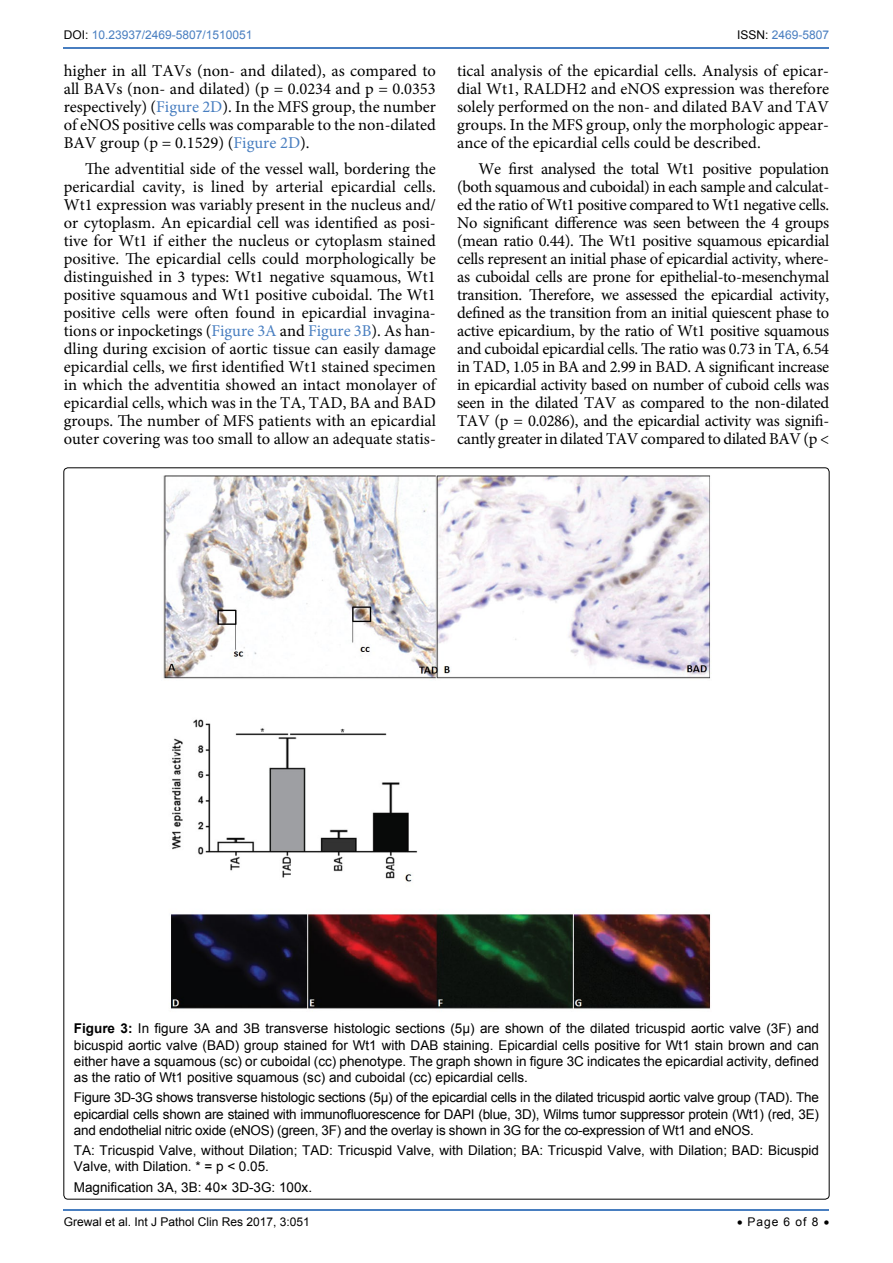
<style>
.page{position:relative;width:893px;height:1263px;background:#fff}
.page>*{position:absolute;margin:0;border:0;box-sizing:border-box;transform-origin:0 0}
.t1{font:16.5px/18px "Minion Pro";color:#000;text-align:justify}
.t2{font:13.5px/16.2px "Arial";color:#000;text-align:justify}
.t3{font:12px "Arial";color:#000}
.t4{font:12px "Arial";color:#487ec0}
.s1{color:#000}
.s2{color:#487ec0}
.s3{font-weight:700}
</style>
<div class="page">
<hr style="left:64px;top:1209px;width:765px;height:2px;background:#487ec0">
<hr style="left:64px;top:47px;width:765px;height:2px;background:#487ec0">
<img style="left:163px;top:475px;width:548px;height:534px">
<p class="t4" style="left:64px;top:27px;width:190px"><span class="s1">DOI:</span> 10.23937/2469-5807/1510051</p>
<p class="t4" style="left:737px;top:27px;width:94px"><span class="s1">ISSN:</span> 2469-5807</p>
<p class="t1" style="left:64px;top:62px;width:374px">higher in all TAVs (non- and dilated), as compared to all BAVs (non- and dilated) (p = 0.0234 and p = 0.0353 respectively) (<span class="s2">Figure 2D</span>). In the MFS group, the number of eNOS positive cells was comparable to the non-dilated BAV group (p = 0.1529) (<span class="s2">Figure 2D</span>).</p>
<p class="t1" style="left:64px;top:160px;width:374px;text-indent:21px">The adventitial side of the vessel wall, bordering the pericardial cavity, is lined by arterial epicardial cells.<br>Wt1 expression was variably present in the nucleus and/ or cytoplasm. An epicardial cell was identified as posi&shy;tive for Wt1 if either the nucleus or cytoplasm stained positive. The epicardial cells could morphologically be distinguished in 3 types: Wt1 negative squamous, Wt1 positive squamous and Wt1 positive cuboidal. The Wt1 positive cells were often found in epicardial invagina&shy;tions or inpocketings (<span class="s2">Figure 3A</span> and <span class="s2">Figure 3B</span>). As han&shy;dling during excision of aortic tissue can easily damage epicardial cells, we first identified Wt1 stained specimen in which the adventitia showed an intact monolayer of epicardial cells, which was in the TA, TAD, BA and BAD groups. The number of MFS patients with an epicardial outer covering was too small to allow an adequate statis-</p>
<p class="t1" style="left:457px;top:62px;width:374px">tical analysis of the epicardial cells. Analysis of epicar&shy;dial Wt1, RALDH2 and eNOS expression was therefore solely performed on the non- and dilated BAV and TAV groups. In the MFS group, only the morphologic appear&shy;ance of the epicardial cells could be described.</p>
<p class="t1" style="left:457px;top:160px;width:374px;text-indent:21px">We first analysed the total Wt1 positive population (both squamous and cuboidal) in each sample and calculat&shy;ed the ratio of Wt1 positive compared to Wt1 negative cells.<br>No significant difference was seen between the 4 groups (mean ratio 0.44). The Wt1 positive squamous epicardial cells represent an initial phase of epicardial activity, where&shy;as cuboidal cells are prone for epithelial-to-mesenchymal transition. Therefore, we assessed the epicardial activity, defined as the transition from an initial quiescent phase to active epicardium, by the ratio of Wt1 positive squamous and cuboidal epicardial cells. The ratio was 0.73 in TA, 6.54 in TAD, 1.05 in BA and 2.99 in BAD. A significant increase in epicardial activity based on number of cuboid cells was seen in the dilated TAV as compared to the non-dilated TAV (p = 0.0286), and the epicardial activity was signifi&shy;cantly greater in dilated TAV compared to dilated BAV (p &lt;</p>
<p class="t2" style="left:74px;top:1021px;width:747px"><span class="s3">Figure 3:</span> In figure 3A and 3B transverse histologic sections (5µ) are shown of the dilated tricuspid aortic valve (3F) and bicuspid aortic valve (BAD) group stained for Wt1 with DAB staining. Epicardial cells positive for Wt1 stain brown and can either have a squamous (sc) or cuboidal (cc) phenotype. The graph shown in figure 3C indicates the epicardial activity, defined as the ratio of Wt1 positive squamous (sc) and cuboidal (cc) epicardial cells.</p>
<p class="t2" style="left:74px;top:1090px;width:747px">Figure 3D-3G shows transverse histologic sections (5µ) of the epicardial cells in the dilated tricuspid aortic valve group (TAD). The epicardial cells shown are stained with immunofluorescence for DAPI (blue, 3D), Wilms tumor suppressor protein (Wt1) (red, 3E) and endothelial nitric oxide (eNOS) (green, 3F) and the overlay is shown in 3G for the co-expression of Wt1 and eNOS.</p>
<p class="t2" style="left:74px;top:1142px;width:747px">TA: Tricuspid Valve, without Dilation; TAD: Tricuspid Valve, with Dilation; BA: Tricuspid Valve, with Dilation; BAD: Bicuspid<br>Valve, with Dilation. * = p &lt; 0.05.</p>
<p class="t2" style="left:74px;top:1179px;width:240px">Magnification 3A, 3B: 40× 3D-3G: 100x.</p>
<p class="t3" style="left:64px;top:1214px;width:248px">Grewal et al. Int J Pathol Clin Res 2017, 3:051</p>
<p class="t3" style="left:737px;top:1214px;width:94px">• Page 6 of 8 •</p>
</div>
